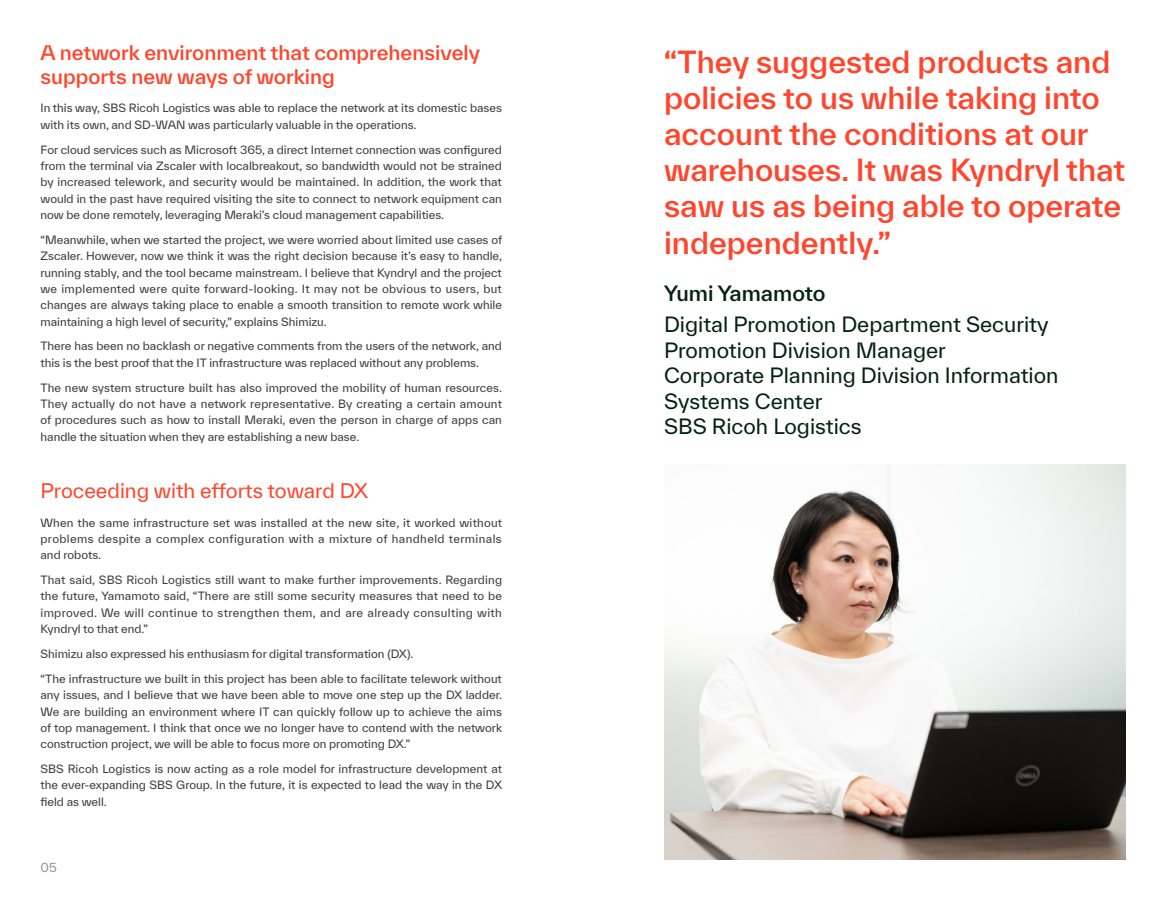
<style>
.page{position:relative;width:1166px;height:900px;background:#fff}
.page>*{position:absolute;margin:0;border:0;box-sizing:border-box;transform-origin:0 0}
.t1{font:500 29.4px/36.2px "TWK Everett";color:#ff462d}
.t2{font:20.4px/25.5px "TWK Everett";color:#042315}
.t3{font:500 20.4px "TWK Everett";color:#042315}
.t4{font:500 19.5px/23.4px "TWK Everett";color:#ff462d}
.t5{font:19.5px "TWK Everett";color:#ff462d}
.t6{font:12px "TWK Everett";color:#9d9287}
.t7{font:11.1px/16.4px "TWK Everett";color:#3d3c3c;text-align:justify}
</style>
<div class="page">
<img style="left:664px;top:464px;width:461px;height:396px">
<h3 class="t4" style="left:40px;top:41px;width:441px">A network environment that comprehensively supports new ways of working</h3>
<p class="t7" style="left:40px;top:100px;width:463px">In this way, SBS Ricoh Logistics was able to replace the network at its domestic bases with its own, and SD-WAN was particularly valuable in the operations.</p>
<p class="t7" style="left:40px;top:141px;width:463px">For cloud services such as Microsoft 365, a direct Internet connection was configured from the terminal via Zscaler with localbreakout, so bandwidth would not be strained by increased telework, and security would be maintained. In addition, the work that would in the past have required visiting the site to connect to network equipment can now be done remotely, leveraging Meraki’s cloud management capabilities.</p>
<p class="t7" style="left:40px;top:231px;width:463px">“Meanwhile, when we started the project, we were worried about limited use cases of Zscaler. However, now we think it was the right decision because it’s easy to handle, running stably, and the tool became mainstream. I believe that Kyndryl and the project we implemented were quite forward-looking. It may not be obvious to users, but changes are always taking place to enable a smooth transition to remote work while maintaining a high level of security,” explains Shimizu.</p>
<p class="t7" style="left:40px;top:338px;width:463px">There has been no backlash or negative comments from the users of the network, and this is the best proof that the IT infrastructure was replaced without any problems.</p>
<p class="t7" style="left:40px;top:379px;width:463px">The new system structure built has also improved the mobility of human resources.<br>They actually do not have a network representative. By creating a certain amount of procedures such as how to install Meraki, even the person in charge of apps can handle the situation when they are establishing a new base.</p>
<h3 class="t5" style="left:40px;top:477px;width:329px">Proceeding with efforts toward DX</h3>
<p class="t7" style="left:40px;top:514px;width:463px">When the same infrastructure set was installed at the new site, it worked without problems despite a complex configuration with a mixture of handheld terminals and robots.</p>
<p class="t7" style="left:40px;top:572px;width:463px">That said, SBS Ricoh Logistics still want to make further improvements. Regarding the future, Yamamoto said, “There are still some security measures that need to be improved. We will continue to strengthen them, and are already consulting with Kyndryl to that end.”</p>
<p class="t7" style="left:40px;top:645px;width:374px">Shimizu also expressed his enthusiasm for digital transformation (DX).</p>
<p class="t7" style="left:40px;top:670px;width:463px">“The infrastructure we built in this project has been able to facilitate telework without any issues, and I believe that we have been able to move one step up the DX ladder.<br>We are building an environment where IT can quickly follow up to achieve the aims of top management. I think that once we no longer have to contend with the network construction project, we will be able to focus more on promoting DX.”</p>
<p class="t7" style="left:40px;top:761px;width:463px">SBS Ricoh Logistics is now acting as a role model for infrastructure development at the ever-expanding SBS Group. In the future, it is expected to lead the way in the DX field as well.</p>
<p class="t6" style="left:40px;top:859px;width:18px">05</p>
<h1 class="t1" style="left:664px;top:44px;width:463px">“They suggested products and policies to us while taking into account the conditions at our warehouses. It was Kyndryl that saw us as being able to operate independently.”</h1>
<h2 class="t3" style="left:664px;top:278px;width:163px">Yumi Yamamoto</h2>
<h2 class="t2" style="left:664px;top:311px;width:396px">Digital Promotion Department Security<br>Promotion Division Manager<br>Corporate Planning Division Information<br>Systems Center<br>SBS Ricoh Logistics</h2>
</div>
